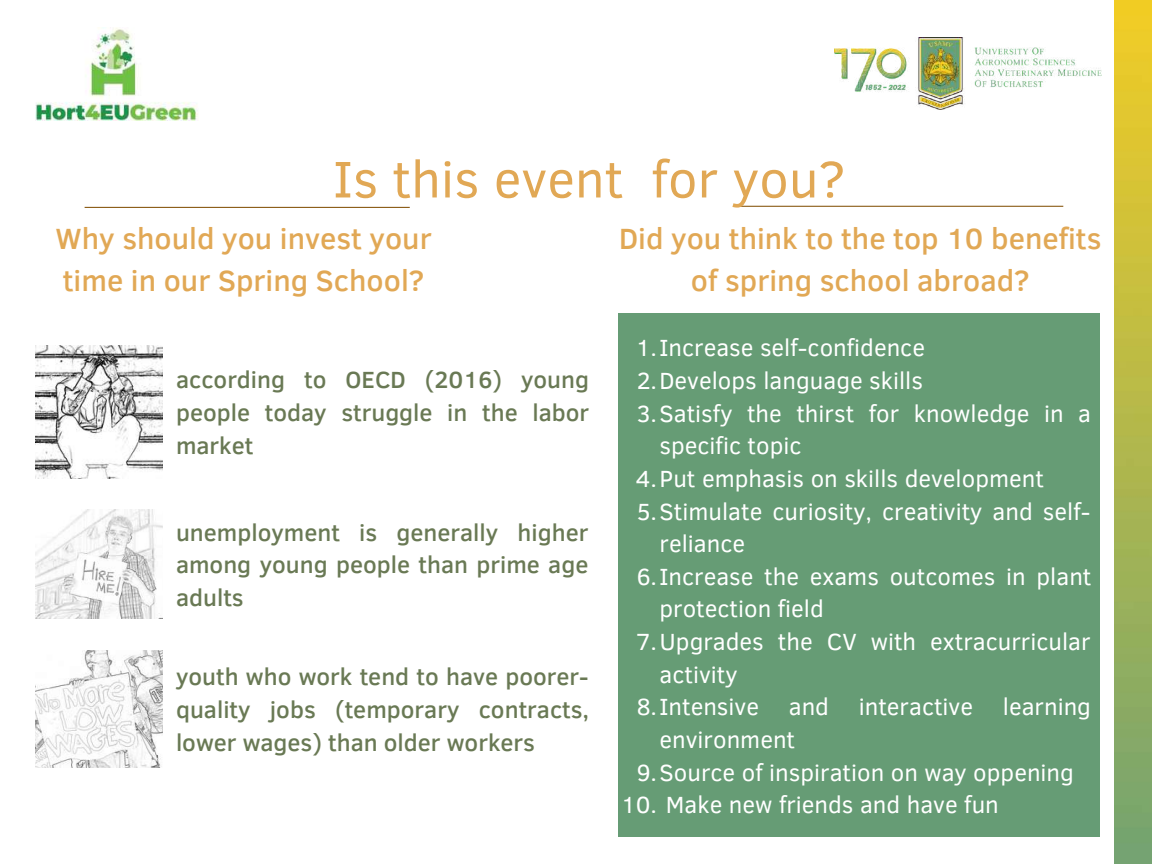
<style>
.page{position:relative;width:1152px;height:864px;background:#fff}
.page>*{position:absolute;margin:0;border:0;box-sizing:border-box;transform-origin:0 0}
.t1{font:52.5px "Clear Sans";color:#e1a855}
.t2{font:500 30px/41.7px "Clear Sans";color:#e1a855;text-align:center}
.t3{font:24px "Clear Sans";color:#fff}
.t4{font:500 24px/32.7px "Clear Sans";color:#697954;text-align:justify}
</style>
<div class="page">
<img style="left:36px;top:345px;width:127px;height:133px">
<img style="left:36px;top:509px;width:127px;height:109px">
<img style="left:36px;top:650px;width:127px;height:117px">
<div style="left:619px;top:314px;width:481px;height:523px;background:#669c75"></div>
<hr style="left:736px;top:206px;width:327px;height:1px;background:#8b5c17">
<hr style="left:85px;top:207px;width:325px;height:1px;background:#8b5c17">
<img style="left:1114px;top:0;width:38px;height:864px">
<img style="left:834px;top:38px;width:291px;height:72px">
<img style="left:36px;top:27px;width:162px;height:94px">
<h1 class="t1" style="left:333px;top:141px;width:514px">Is this event for you?</h1>
<p class="t2" style="left:55px;top:217px;width:378px;text-align:left">Why should you invest your time in our Spring School?</p>
<p class="t2" style="left:619px;top:217px;width:484px">Did you think to the top 10 benefits of spring school abroad?</p>
<p class="t4" style="left:176px;top:362px;width:415px">according to OECD (2016) young people today struggle in the labor market</p>
<p class="t4" style="left:176px;top:515px;width:414px">unemployment is generally higher among young people than prime age adults</p>
<p class="t4" style="left:176px;top:659px;width:415px">youth who work tend to have poorer&shy;quality jobs (temporary contracts, lower wages) than older workers</p>
<p class="t3" style="left:636px;top:331px;width:291px">1.Increase self-confidence</p>
<p class="t3" style="left:637px;top:363px;width:288px">2.Develops language skills</p>
<p class="t3" style="left:637px;top:396px;width:456px">3.Satisfy the thirst for knowledge in a</p>
<p class="t3" style="left:660px;top:428px;width:143px">specific topic</p>
<p class="t3" style="left:636px;top:461px;width:410px">4.Put emphasis on skills development</p>
<p class="t3" style="left:637px;top:494px;width:455px">5.Stimulate curiosity, creativity and self-</p>
<p class="t3" style="left:660px;top:526px;width:87px">reliance</p>
<p class="t3" style="left:637px;top:559px;width:456px">6.Increase the exams outcomes in plant</p>
<p class="t3" style="left:660px;top:592px;width:166px">protection field</p>
<p class="t3" style="left:636px;top:624px;width:456px">7.Upgrades the CV with extracurricular</p>
<p class="t3" style="left:660px;top:657px;width:80px">activity</p>
<p class="t3" style="left:637px;top:689px;width:456px">8.Intensive and interactive learning</p>
<p class="t3" style="left:660px;top:722px;width:137px">environment</p>
<p class="t3" style="left:637px;top:755px;width:439px">9.Source of inspiration on way oppening</p>
<p class="t3" style="left:621px;top:787px;width:379px">10. Make new friends and have fun</p>
</div>
